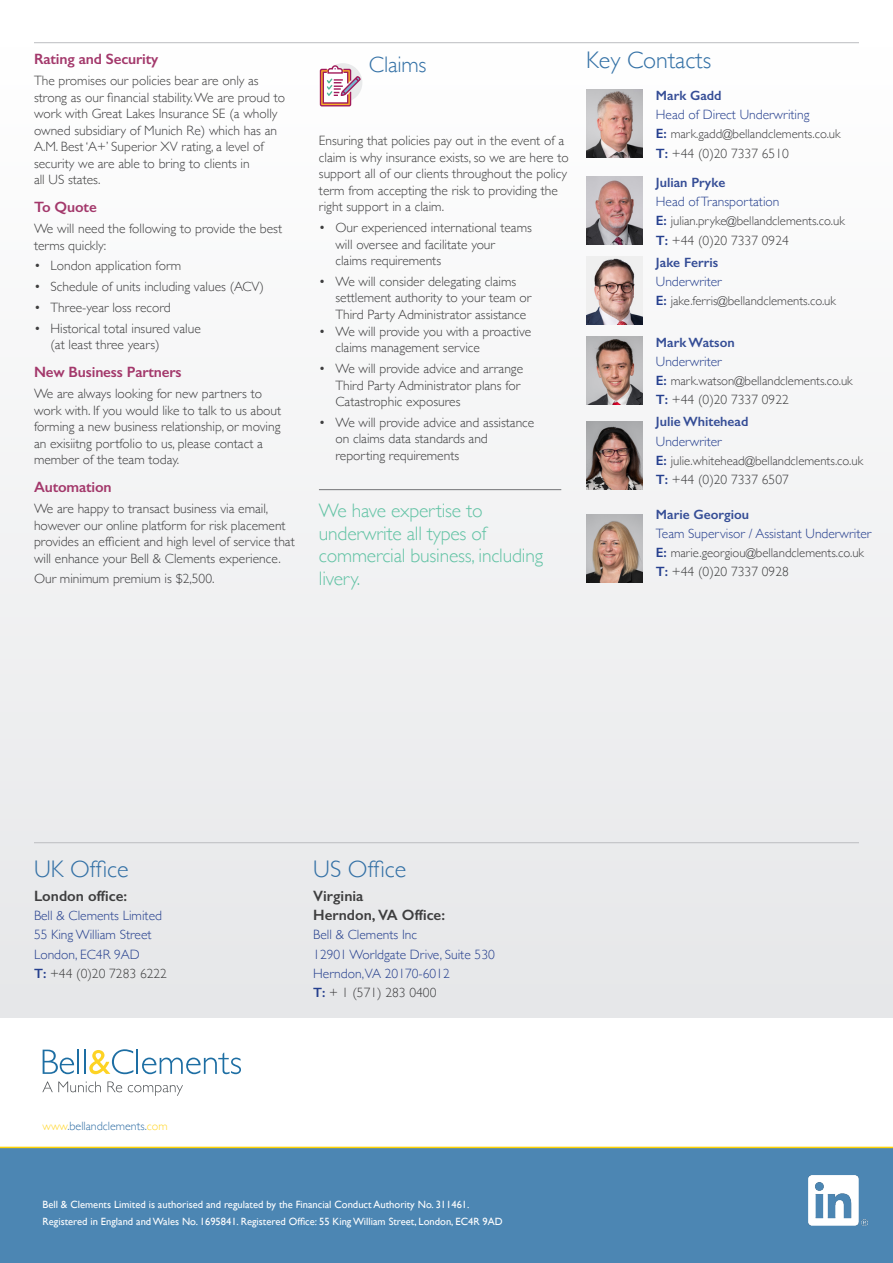
<style>
.page{position:relative;width:893px;height:1263px;background:#fff}
.page>*{position:absolute;margin:0;border:0;box-sizing:border-box;transform-origin:0 0}
.t1{font:300 24px "Gill Sans";color:#3471a6}
.t2{font:300 22.5px "Gill Sans";letter-spacing:-.01em;color:#3471a6}
.t3{font:300 19.5px/22.5px "Gill Sans";letter-spacing:-.01em;color:#63c3a5}
.Sub_Head{font:600 15px "Gill Sans";letter-spacing:-.01em;color:#a3386b}
.t4{font:600 15px "Gill Sans";color:#3e3e3f}
.t5{font:300 13.5px/16.5px "Gill Sans";color:#3e3e3f}
.t6{font:300 13.5px "Gill Sans";color:#253f8e}
.t7{font:600 13.5px "Gill Sans";color:#354d96}
.t8{font:300 12.75px "Gill Sans";color:#3e3e3f}
.t9{font:300 12px "Gill Sans";color:#3471a6}
.t10{font:10.5px "Gill Sans";color:#fff}
.s1{font-weight:600;font-size:13.5px;color:#253f8e}
.s2{font-weight:600;color:#253f8e}
.s3{color:#ffd72c}
</style>
<div class="page">
<div style="left:0;top:43px;width:893px;height:974px;background:#f2f2f3"></div>
<div style="left:0;top:1148px;width:893px;height:115px;background:#4c86b3"></div>
<svg style="left:43px;top:1049px;width:31px;height:25px"></svg>
<hr style="left:77px;top:1050px;width:2px;height:24px;background:#1d6ea3">
<svg style="left:84px;top:1049px;width:157px;height:25px"></svg>
<svg style="left:42px;top:1081px;width:59px;height:11px"></svg>
<svg style="left:107px;top:1081px;width:15px;height:11px"></svg>
<svg style="left:128px;top:1085px;width:55px;height:11px"></svg>
<hr style="left:0;top:1147px;width:893px;height:1px;background:#fed304">
<hr style="left:34px;top:42px;width:825px;height:1px;background:#bcbdc0">
<img style="left:809px;top:1175px;width:58px;height:50px">
<img style="left:586px;top:90px;width:57px;height:68px">
<img style="left:586px;top:421px;width:57px;height:68px">
<img style="left:586px;top:177px;width:57px;height:68px">
<img style="left:586px;top:514px;width:57px;height:69px">
<hr style="left:34px;top:842px;width:825px;height:1px;background:#bcbdc0">
<img style="left:586px;top:337px;width:57px;height:68px">
<img style="left:586px;top:258px;width:57px;height:67px">
<div style="left:323px;top:63px;width:39px;height:39px;background:#e9eaeb;border-radius:50%"></div>
<svg style="left:319px;top:65px;width:42px;height:42px"></svg>
<hr style="left:319px;top:489px;width:242px;height:1px;background:#57585a">
<p class="Sub_Head" style="left:34px;top:50px;width:126px">Rating and Security</p>
<p class="t5" style="left:34px;top:72px;width:253px">The promises our policies bear are only as strong as our financial stability.We are proud to work with Great Lakes Insurance SE (a wholly owned subsidiary of Munich Re) which has an A.M. Best ‘A+’ Superior XV rating, a level of security we are able to bring to clients in<br>all US states.</p>
<p class="Sub_Head" style="left:34px;top:198px;width:64px">To Quote</p>
<p class="t5" style="left:34px;top:220px;width:250px">We will need the following to provide the best terms quickly:</p>
<p class="t5" style="left:34px;top:257px;width:149px">• London application form</p>
<p class="t5" style="left:34px;top:278px;width:232px">• Schedule of units including values (ACV)</p>
<p class="t5" style="left:34px;top:299px;width:138px">• Three-year loss record</p>
<p class="t5" style="left:50px;top:319px;width:152px;text-indent:-17px">• Historical total insured value (at least three years)</p>
<p class="Sub_Head" style="left:34px;top:363px;width:149px">New Business Partners</p>
<p class="t5" style="left:34px;top:385px;width:249px">We are always looking for new partners to work with. If you would like to talk to us about forming a new business relationship, or moving an exisiitng portfolio to us, please contact a member of the team today.</p>
<p class="Sub_Head" style="left:34px;top:478px;width:79px">Automation</p>
<p class="t5" style="left:34px;top:500px;width:262px">We are happy to transact business via email, however our online platform for risk placement provides an efficient and high level of service that will enhance your Bell &amp; Clements experience.</p>
<p class="t5" style="left:34px;top:570px;width:182px">Our minimum premium is $2,500.</p>
<p class="t2" style="left:369px;top:47px;width:59px">Claims</p>
<p class="t5" style="left:319px;top:132px;width:251px">Ensuring that policies pay out in the event of a claim is why insurance exists, so we are here to support all of our clients throughout the policy term from accepting the risk to providing the right support in a claim.</p>
<p class="t5" style="left:335px;top:219px;width:198px;text-indent:-16px">• Our experienced international teams will oversee and facilitate your<br>claims requirements</p>
<p class="t5" style="left:335px;top:273px;width:197px;text-indent:-16px">• We will consider delegating claims settlement authority to your team or<br>Third Party Administrator assistance</p>
<p class="t5" style="left:335px;top:323px;width:197px;text-indent:-16px">• We will provide you with a proactive claims management service</p>
<p class="t5" style="left:335px;top:360px;width:189px;text-indent:-16px">• We will provide advice and arrange<br>Third Party Administrator plans for<br>Catastrophic exposures</p>
<p class="t5" style="left:335px;top:414px;width:200px;text-indent:-16px">• We will provide advice and assistance on claims data standards and reporting requirements</p>
<p class="t3" style="left:319px;top:499px;width:226px">We have expertise to underwrite all types of commercial business, including livery.</p>
<p class="t1" style="left:586px;top:41px;width:127px">Key Contacts</p>
<p class="t7" style="left:656px;top:87px;width:67px">Mark Gadd</p>
<p class="t6" style="left:656px;top:104px;width:155px">Head of Direct Underwriting</p>
<p class="t8" style="left:656px;top:124px;width:186px"><span class="s1">E:</span> mark.gadd@bellandclements.co.uk</p>
<p class="t5" style="left:656px;top:144px;width:134px"><span class="s2">T:</span> +44 (0)20 7337 6510</p>
<p class="t7" style="left:656px;top:174px;width:71px">Julian Pryke</p>
<p class="t6" style="left:656px;top:191px;width:125px">Head of Transportation</p>
<p class="t8" style="left:656px;top:211px;width:190px"><span class="s1">E:</span> julian.pryke@bellandclements.co.uk</p>
<p class="t5" style="left:656px;top:231px;width:134px"><span class="s2">T:</span> +44 (0)20 7337 0924</p>
<p class="t7" style="left:656px;top:254px;width:64px">Jake Ferris</p>
<p class="t6" style="left:656px;top:271px;width:67px">Underwriter</p>
<p class="t8" style="left:656px;top:291px;width:182px"><span class="s1">E:</span> jake.ferris@bellandclements.co.uk</p>
<p class="t7" style="left:656px;top:334px;width:80px">Mark Watson</p>
<p class="t6" style="left:656px;top:351px;width:67px">Underwriter</p>
<p class="t8" style="left:656px;top:371px;width:198px"><span class="s1">E:</span> mark.watson@bellandclements.co.uk</p>
<p class="t5" style="left:656px;top:391px;width:134px"><span class="s2">T:</span> +44 (0)20 7337 0922</p>
<p class="t7" style="left:656px;top:414px;width:94px">Julie Whitehead</p>
<p class="t6" style="left:656px;top:431px;width:67px">Underwriter</p>
<p class="t8" style="left:656px;top:451px;width:209px"><span class="s1">E:</span> julie.whitehead@bellandclements.co.uk</p>
<p class="t5" style="left:656px;top:471px;width:134px"><span class="s2">T:</span> +44 (0)20 7337 6507</p>
<p class="t7" style="left:656px;top:506px;width:95px">Marie Georgiou</p>
<p class="t6" style="left:656px;top:523px;width:217px">Team Supervisor / Assistant Underwriter</p>
<p class="t8" style="left:656px;top:543px;width:210px"><span class="s1">E:</span> marie.georgiou@bellandclements.co.uk</p>
<p class="t5" style="left:656px;top:563px;width:134px"><span class="s2">T:</span> +44 (0)20 7337 0928</p>
<p class="t1" style="left:34px;top:850px;width:96px">UK Office</p>
<p class="t1" style="left:313px;top:850px;width:95px">US Office</p>
<p class="t4" style="left:34px;top:887px;width:95px">London office:</p>
<p class="t6" style="left:34px;top:905px;width:130px">Bell &amp; Clements Limited</p>
<p class="t6" style="left:34px;top:924px;width:119px">55 King William Street</p>
<p class="t6" style="left:34px;top:944px;width:107px">London, EC4R 9AD</p>
<p class="t5" style="left:34px;top:965px;width:134px"><span class="s2">T:</span> +44 (0)20 7283 6222</p>
<p class="t9" style="left:43px;top:1117px;width:127px"><span class="s3">www</span>.bellandclements.<span class="s3">com</span></p>
<p class="t4" style="left:313px;top:887px;width:52px">Virginia</p>
<p class="t4" style="left:313px;top:906px;width:133px">Herndon, VA Office:</p>
<p class="t6" style="left:313px;top:924px;width:105px">Bell &amp; Clements Inc</p>
<p class="t6" style="left:313px;top:944px;width:183px">12901 Worldgate Drive, Suite 530</p>
<p class="t6" style="left:313px;top:963px;width:138px">Herndon,VA 20170-6012</p>
<p class="t5" style="left:313px;top:984px;width:125px"><span class="s2">T:</span> + 1 (571) 283 0400</p>
<p class="t10" style="left:43px;top:1198px;width:428px">Bell &amp; Clements Limited is authorised and regulated by the Financial Conduct Authority No. 311461.</p>
<p class="t10" style="left:43px;top:1215px;width:462px">Registered in England and Wales No. 1695841. Registered Office: 55 King William Street, London, EC4R 9AD</p>
</div>
